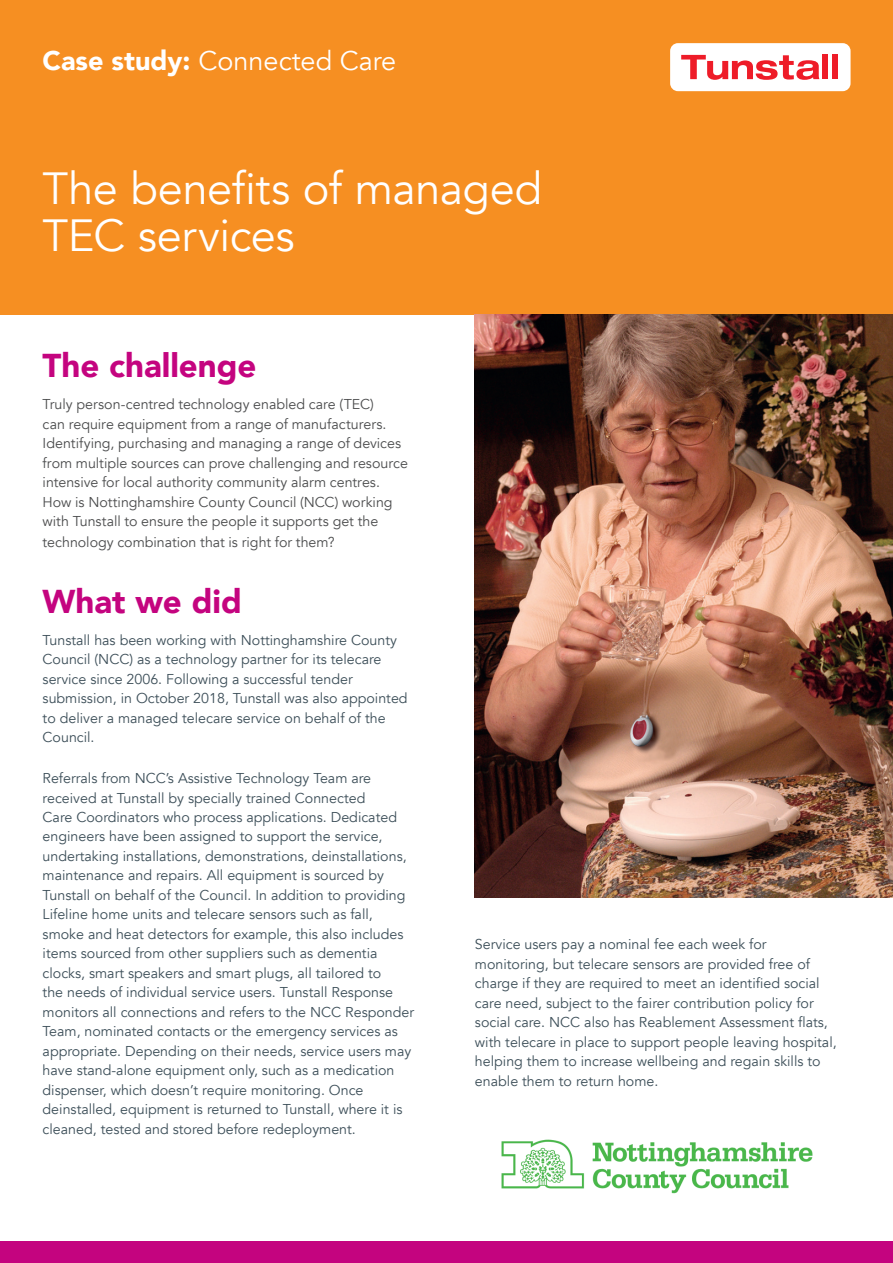
<style>
.page{position:relative;width:893px;height:1263px;background:#fff}
.page>*{position:absolute;margin:0;border:0;box-sizing:border-box;transform-origin:0 0}
.t1{font:45px/46.5px "Avenir";letter-spacing:-.01em;color:#fff}
.t2{font:900 33px "Avenir";color:#c4047f}
.t3{font:27px "Avenir";color:#fff}
.t4{font:14.25px/19.5px "Avenir";color:#3d4f59}
.t5{font:14.25px/19.5px "Avenir";color:#4b4c4d}
.s1{font-weight:900}
</style>
<div class="page">
<div style="left:0;top:0;width:893px;height:315px;background:#f68f22"></div>
<div style="left:0;top:1242px;width:893px;height:21px;background:#c4047f"></div>
<div style="left:670px;top:43px;width:180px;height:48px;background:#fff;border-radius:8px"></div>
<svg style="left:681px;top:55px;width:138px;height:25px"></svg>
<div style="left:822px;top:54px;width:6px;height:25px;background:#ee1c28"></div>
<div style="left:832px;top:54px;width:6px;height:25px;background:#ee1c28"></div>
<img style="left:475px;top:315px;width:418px;height:582px">
<img style="left:501px;top:1139px;width:312px;height:55px">
<h3 class="t3" style="left:43px;top:44px;width:355px"><span class="s1">Case study:</span> Connected Care</h3>
<h1 class="t1" style="left:43px;top:167px;width:501px">The benefits of managed<br>TEC services</h1>
<h2 class="t2" style="left:43px;top:337px;width:215px">The challenge</h2>
<p class="t5" style="left:43px;top:395px;width:367px">Truly person-centred technology enabled care (TEC)<br>can require equipment from a range of manufacturers.<br>Identifying, purchasing and managing a range of devices from multiple sources can prove challenging and resource intensive for local authority community alarm centres.<br>How is Nottinghamshire County Council (NCC) working with Tunstall to ensure the people it supports get the</p>
<p class="t5" style="left:43px;top:533px;width:294px">technology combination that is right for them?</p>
<h2 class="t2" style="left:43px;top:573px;width:201px">What we did</h2>
<p class="t4" style="left:43px;top:630px;width:366px">Tunstall has been working with Nottinghamshire County Council (NCC) as a technology partner for its telecare service since 2006. Following a successful tender submission, in October 2018, Tunstall was also appointed to deliver a managed telecare service on behalf of the Council.</p>
<p class="t4" style="left:43px;top:769px;width:373px">Referrals from NCC’s Assistive Technology Team are received at Tunstall by specially trained Connected<br>Care Coordinators who process applications. Dedicated engineers have been assigned to support the service, undertaking installations, demonstrations, deinstallations, maintenance and repairs. All equipment is sourced by Tunstall on behalf of the Council. In addition to providing Lifeline home units and telecare sensors such as fall, smoke and heat detectors for example, this also includes items sourced from other suppliers such as dementia clocks, smart speakers and smart plugs, all tailored to<br>the needs of individual service users. Tunstall Response monitors all connections and refers to the NCC Responder Team, nominated contacts or the emergency services as appropriate. Depending on their needs, service users may have stand-alone equipment only, such as a medication dispenser, which doesn’t require monitoring. Once deinstalled, equipment is returned to Tunstall, where it is cleaned, tested and stored before redeployment.</p>
<p class="t4" style="left:475px;top:935px;width:363px">Service users pay a nominal fee each week for monitoring, but telecare sensors are provided free of charge if they are required to meet an identified social care need, subject to the fairer contribution policy for social care. NCC also has Reablement Assessment flats, with telecare in place to support people leaving hospital, helping them to increase wellbeing and regain skills to enable them to return home.</p>
</div>
